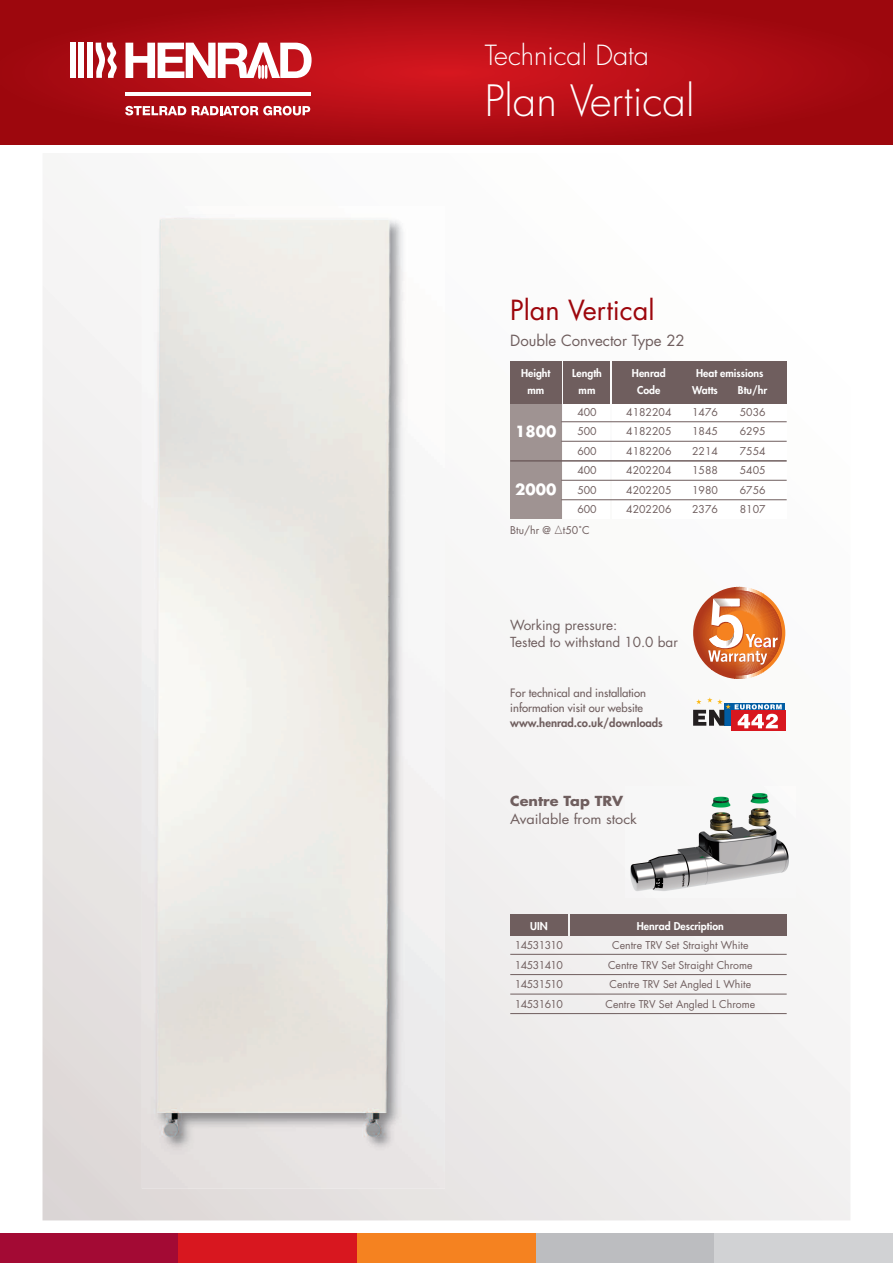
<style>
.page{position:relative;width:893px;height:1263px;background:#fff}
.page>*{position:absolute;margin:0;border:0;box-sizing:border-box;transform-origin:0 0}
.t1{font:300 42px "Futura";color:#fff}
.t2{font:300 27px "Futura";color:#fff}
.t3{font:27px "Futura";color:#9d070d}
.t4{font:15px "Futura";color:#6f5e5e}
.t5{font:700 15px "Futura";color:#fff}
.t6{font:13.5px/17.2px "Futura";color:#6f5e5e}
.t7{font:13.5px "Futura";color:#6f5e5e;scale:1.07 1}
.t8{font:700 13.5px "Futura";color:#6f5e5e;scale:1.07 1}
.t9{font:11.25px/15.3px "Futura";color:#6f5e5e}
.t10{font:800 11.25px "Futura";color:#6f5e5e}
.t11{font:10.5px "Futura";color:#6f5e5e}
.t12{font:800 10.5px "Futura";color:#fff}
.t13{font:10.5px "Futura";letter-spacing:-.05em;color:#6f5e5e}
</style>
<div class="page">
<img style="left:43px;top:219px;width:807px;height:1001px">
<svg style="left:0;top:0;width:893px;height:145px;background:#ac0c13"></svg>
<svg style="left:125px;top:43px;width:187px;height:36px"></svg>
<div style="left:70px;top:43px;width:6px;height:35px;background:#fff"></div>
<div style="left:79px;top:43px;width:5px;height:35px;background:#fff"></div>
<div style="left:87px;top:43px;width:6px;height:35px;background:#fff"></div>
<svg style="left:96px;top:43px;width:21px;height:35px"></svg>
<hr style="left:125px;top:92px;width:185px;height:3px;background:#fff">
<svg style="left:125px;top:106px;width:61px;height:9px"></svg>
<svg style="left:192px;top:106px;width:118px;height:9px"></svg>
<div style="left:510px;top:914px;width:58px;height:21px;background:#6f5e5e"></div>
<div style="left:570px;top:914px;width:217px;height:21px;background:#6f5e5e"></div>
<hr style="left:510px;top:954px;width:277px;height:1px;background:#6f5e5e">
<hr style="left:510px;top:974px;width:277px;height:1px;background:#6f5e5e">
<hr style="left:510px;top:994px;width:277px;height:1px;background:#6f5e5e">
<hr style="left:510px;top:1013px;width:277px;height:1px;background:#6f5e5e">
<img style="left:142px;top:219px;width:303px;height:970px">
<img style="left:149px;top:214px;width:246px;height:928px">
<div style="left:0;top:1233px;width:179px;height:30px;background:#a30a34"></div>
<div style="left:179px;top:1233px;width:178px;height:30px;background:#d8171f"></div>
<div style="left:357px;top:1233px;width:179px;height:30px;background:#f58220"></div>
<div style="left:536px;top:1233px;width:178px;height:30px;background:#bcbdc0"></div>
<div style="left:714px;top:1233px;width:179px;height:30px;background:#d1d2d4"></div>
<img style="left:625px;top:787px;width:170px;height:110px">
<svg style="left:693px;top:587px;width:18px;height:92px"></svg>
<svg style="left:711px;top:587px;width:23px;height:92px"></svg>
<hr style="left:734px;top:587px;width:1px;height:92px;background:#b0381b">
<hr style="left:735px;top:587px;width:1px;height:92px;background:#b24121">
<hr style="left:736px;top:587px;width:1px;height:92px;background:#b64c29">
<hr style="left:737px;top:587px;width:1px;height:92px;background:#bc5f3b">
<hr style="left:738px;top:587px;width:1px;height:92px;background:#c36946">
<hr style="left:739px;top:587px;width:1px;height:92px;background:#ca7b5a">
<hr style="left:740px;top:587px;width:1px;height:92px;background:#ce8564">
<hr style="left:741px;top:587px;width:1px;height:92px;background:#d28e70">
<hr style="left:742px;top:587px;width:1px;height:92px;background:#dca48a">
<hr style="left:743px;top:587px;width:1px;height:92px;background:#e2b197">
<hr style="left:744px;top:587px;width:1px;height:92px;background:#e6bca6">
<hr style="left:745px;top:587px;width:1px;height:92px;background:#efd4c4">
<hr style="left:746px;top:587px;width:1px;height:92px;background:#f4e1d6">
<hr style="left:747px;top:587px;width:1px;height:92px;background:#fff">
<hr style="left:748px;top:587px;width:1px;height:92px;background:#fef8f1">
<hr style="left:749px;top:587px;width:1px;height:92px;background:#fef1e5">
<hr style="left:750px;top:587px;width:1px;height:92px;background:#feebd8">
<hr style="left:751px;top:587px;width:1px;height:92px;background:#fddec2">
<hr style="left:752px;top:587px;width:1px;height:92px;background:#fdd8b7">
<hr style="left:753px;top:587px;width:1px;height:92px;background:#fccca2">
<hr style="left:754px;top:587px;width:1px;height:92px;background:#fcc899">
<hr style="left:755px;top:587px;width:1px;height:92px;background:#fbc18f">
<hr style="left:756px;top:587px;width:1px;height:92px;background:#fab67c">
<hr style="left:757px;top:587px;width:1px;height:92px;background:#fab072">
<hr style="left:758px;top:587px;width:1px;height:92px;background:#f9a660">
<hr style="left:759px;top:587px;width:1px;height:92px;background:#f8a058">
<hr style="left:760px;top:587px;width:1px;height:92px;background:#f79b4e">
<hr style="left:761px;top:587px;width:1px;height:92px;background:#f6913a">
<hr style="left:762px;top:587px;width:1px;height:92px;background:#f58c30">
<hr style="left:763px;top:587px;width:1px;height:92px;background:#f58220">
<svg style="left:764px;top:587px;width:21px;height:92px"></svg>
<svg style="left:697px;top:590px;width:85px;height:85px"></svg>
<div style="left:724px;top:703px;width:61px;height:23px;background:#015da4"></div>
<svg style="left:731px;top:710px;width:54px;height:21px"></svg>
<svg style="left:693px;top:697px;width:89px;height:31px"></svg>
<div style="left:510px;top:361px;width:51px;height:43px;background:#6f5e5e"></div>
<div style="left:563px;top:361px;width:47px;height:43px;background:#6f5e5e"></div>
<div style="left:612px;top:361px;width:175px;height:43px;background:#6f5e5e"></div>
<div style="left:510px;top:404px;width:51px;height:115px;background:#9f9392"></div>
<div style="left:563px;top:404px;width:47px;height:115px;background:#fff"></div>
<div style="left:612px;top:404px;width:175px;height:115px;background:#fff"></div>
<hr style="left:561px;top:421px;width:226px;height:1px;background:#6f5e5e">
<hr style="left:561px;top:441px;width:226px;height:1px;background:#6f5e5e">
<hr style="left:510px;top:460px;width:277px;height:2px;background:#6f5e5e">
<hr style="left:561px;top:480px;width:226px;height:1px;background:#6f5e5e">
<hr style="left:561px;top:499px;width:226px;height:1px;background:#6f5e5e">
<svg style="left:555px;top:526px;width:7px;height:8px"></svg>
<h2 class="t2" style="left:485px;top:43px;width:166px">Technical Data</h2>
<h1 class="t1" style="left:485px;top:81px;width:211px">Plan Vertical</h1>
<h2 class="t3" style="left:510px;top:298px;width:146px">Plan Vertical</h2>
<h3 class="t4" style="left:510px;top:333px;width:176px">Double Convector Type 22</h3>
<p class="t12" style="left:521px;top:368px;width:31px">Height</p>
<p class="t12" style="left:572px;top:368px;width:31px">Length</p>
<p class="t12" style="left:632px;top:368px;width:35px">Henrad</p>
<p class="t12" style="left:696px;top:368px;width:69px">Heat emissions</p>
<p class="t12" style="left:527px;top:385px;width:18px">mm</p>
<p class="t12" style="left:579px;top:385px;width:18px">mm</p>
<p class="t12" style="left:637px;top:385px;width:25px">Code</p>
<p class="t12" style="left:692px;top:385px;width:27px">Watts</p>
<p class="t12" style="left:738px;top:385px;width:31px">Btu/hr</p>
<p class="t11" style="left:577px;top:407px;width:21px">400</p>
<p class="t11" style="left:626px;top:407px;width:47px">4182204</p>
<p class="t11" style="left:692px;top:407px;width:27px">1476</p>
<p class="t11" style="left:740px;top:407px;width:27px">5036</p>
<p class="t11" style="left:577px;top:427px;width:21px">500</p>
<p class="t11" style="left:626px;top:427px;width:47px">4182205</p>
<p class="t11" style="left:692px;top:427px;width:27px">1845</p>
<p class="t11" style="left:740px;top:427px;width:27px">6295</p>
<p class="t11" style="left:577px;top:446px;width:21px">600</p>
<p class="t11" style="left:626px;top:446px;width:47px">4182206</p>
<p class="t11" style="left:692px;top:446px;width:27px">2214</p>
<p class="t11" style="left:740px;top:446px;width:27px">7554</p>
<p class="t11" style="left:577px;top:466px;width:21px">400</p>
<p class="t11" style="left:626px;top:466px;width:47px">4202204</p>
<p class="t11" style="left:692px;top:466px;width:27px">1588</p>
<p class="t11" style="left:740px;top:466px;width:27px">5405</p>
<p class="t11" style="left:577px;top:485px;width:21px">500</p>
<p class="t11" style="left:626px;top:485px;width:47px">4202205</p>
<p class="t11" style="left:692px;top:485px;width:27px">1980</p>
<p class="t11" style="left:740px;top:485px;width:27px">6756</p>
<p class="t11" style="left:577px;top:505px;width:21px">600</p>
<p class="t11" style="left:626px;top:505px;width:47px">4202206</p>
<p class="t11" style="left:692px;top:505px;width:27px">2376</p>
<p class="t11" style="left:740px;top:505px;width:27px">8107</p>
<h3 class="t5" style="left:515px;top:424px;width:43px">1800</h3>
<h3 class="t5" style="left:515px;top:483px;width:43px">2000</h3>
<p class="t11" style="left:510px;top:526px;width:81px">Btu/hr @ t50˚C</p>
<p class="t6" style="left:510px;top:617px;width:169px">Working pressure:<br>Tested to withstand 10.0 bar</p>
<p class="t9" style="left:510px;top:685px;width:137px">For technical and installation information visit our website</p>
<p class="t10" style="left:510px;top:717px;width:154px">www.henrad.co.uk/downloads</p>
<p class="t8" style="left:510px;top:795px;width:107px">Centre Tap TRV</p>
<p class="t7" style="left:510px;top:813px;width:120px">Available from stock</p>
<p class="t12" style="left:530px;top:921px;width:19px">UIN</p>
<p class="t12" style="left:637px;top:921px;width:88px">Henrad Description</p>
<p class="t13" style="left:515px;top:940px;width:50px">14531310</p>
<p class="t11" style="left:612px;top:940px;width:138px">Centre TRV Set Straight White</p>
<p class="t13" style="left:515px;top:960px;width:50px">14531410</p>
<p class="t11" style="left:608px;top:960px;width:146px">Centre TRV Set Straight Chrome</p>
<p class="t13" style="left:515px;top:979px;width:50px">14531510</p>
<p class="t11" style="left:610px;top:979px;width:143px">Centre TRV Set Angled L White</p>
<p class="t13" style="left:515px;top:999px;width:50px">14531610</p>
<p class="t11" style="left:605px;top:999px;width:151px">Centre TRV Set Angled L Chrome</p>
</div>
